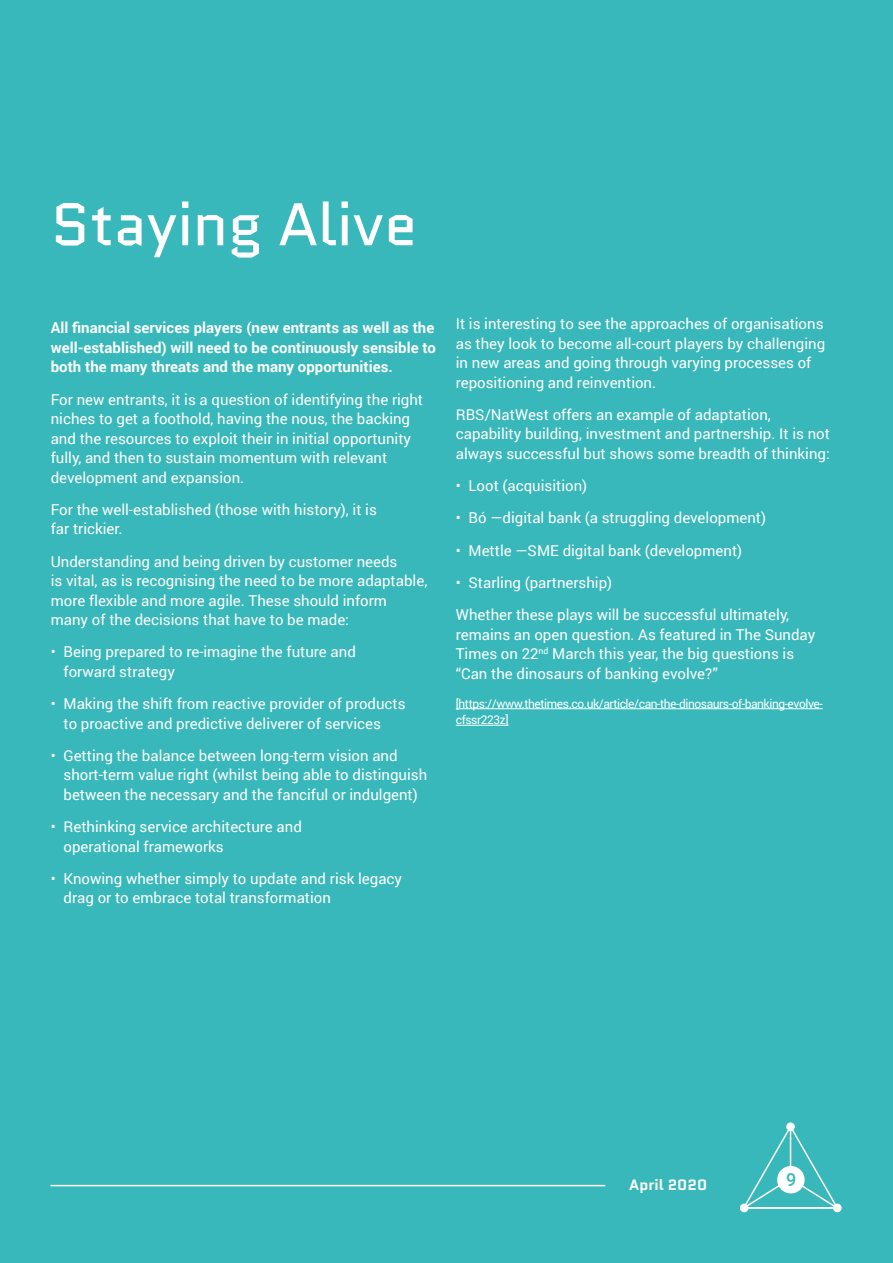
<style>
.page{position:relative;width:893px;height:1263px;background:#38b8ba}
.page>*{position:absolute;margin:0;border:0;box-sizing:border-box;transform-origin:0 0}
.t1{font:60px "Quantico";color:#fff}
.t2{font:500 18px "Roboto";color:#38b8ba}
.t3{font:15px/19.5px "Roboto";color:#fff}
.t4{font:700 15px/19.5px "Roboto";color:#fff}
.t5{font:700 15px "Quantico";color:#fff}
.t6{font:12px/16.5px "Roboto";letter-spacing:-.035em;color:#fff}
</style>
<div class="page">
<hr style="left:456px;top:708px;width:367px;height:1px;background:#fff">
<hr style="left:456px;top:725px;width:53px;height:1px;background:#fff">
<svg style="left:740px;top:1124px;width:102px;height:89px"></svg>
<hr style="left:790px;top:1126px;width:1px;height:52px;background:#fff">
<div style="left:777px;top:1166px;width:28px;height:27px;background:#fff;border-radius:50%"></div>
<hr style="left:50px;top:1185px;width:555px;height:1px;background:#fff">
<h1 class="t1" style="left:51px;top:183px;width:368px">Staying Alive</h1>
<p class="t4" style="left:51px;top:318px;width:387px">All financial services players (new entrants as well as the well-established) will need to be continuously sensible to both the many threats and the many opportunities.</p>
<p class="t3" style="left:51px;top:389px;width:374px">For new entrants, it is a question of identifying the right niches to get a foothold, having the nous, the backing and the resources to exploit their in initial opportunity fully, and then to sustain momentum with relevant development and expansion.</p>
<p class="t3" style="left:51px;top:499px;width:328px">For the well-established (those with history), it is far trickier.</p>
<p class="t3" style="left:51px;top:551px;width:378px">Understanding and being driven by customer needs<br>is vital, as is recognising the need to be more adaptable, more flexible and more agile. These should inform many of the decisions that have to be made:</p>
<p class="t3" style="left:63px;top:642px;width:294px;text-indent:-13px">• Being prepared to re-imagine the future and forward strategy</p>
<p class="t3" style="left:63px;top:693px;width:344px;text-indent:-13px">• Making the shift from reactive provider of products to proactive and predictive deliverer of services</p>
<p class="t3" style="left:63px;top:745px;width:365px;text-indent:-13px">• Getting the balance between long-term vision and short-term value right (whilst being able to distinguish between the necessary and the fanciful or indulgent)</p>
<p class="t3" style="left:63px;top:816px;width:240px;text-indent:-13px">• Rethinking service architecture and operational frameworks</p>
<p class="t3" style="left:63px;top:868px;width:340px;text-indent:-13px">• Knowing whether simply to update and risk legacy drag or to embrace total transformation</p>
<p class="t3" style="left:456px;top:313px;width:371px">It is interesting to see the approaches of organisations as they look to become all-court players by challenging in new areas and going through varying processes of repositioning and reinvention.</p>
<p class="t3" style="left:456px;top:404px;width:376px">RBS/NatWest offers an example of adaptation, capability building, investment and partnership. It is not always successful but shows some breadth of thinking:</p>
<p class="t3" style="left:456px;top:475px;width:133px">• Loot (acquisition)</p>
<p class="t3" style="left:456px;top:508px;width:312px">• Bó —digital bank (a struggling development)</p>
<p class="t3" style="left:456px;top:540px;width:288px">• Mettle —SME digital bank (development)</p>
<p class="t3" style="left:456px;top:566px;width:335px;line-height:32.2px">• Starling (partnership)<br>Whether these plays will be successful ultimately,</p>
<p class="t3" style="left:456px;top:624px;width:361px">remains an open question. As featured in The Sunday<br>Times on 22<sup>nd</sup> March this year, the big questions is “Can the dinosaurs of banking evolve?”</p>
<p class="t6" style="left:456px;top:695px;width:368px">[https://www.thetimes.co.uk/article/can-the-dinosaurs-of-banking-evolve&shy;cfssr223z]</p>
<p class="t5" style="left:629px;top:1174px;width:79px">April 2020</p>
<p class="t2" style="left:786px;top:1167px;width:12px">9</p>
</div>
